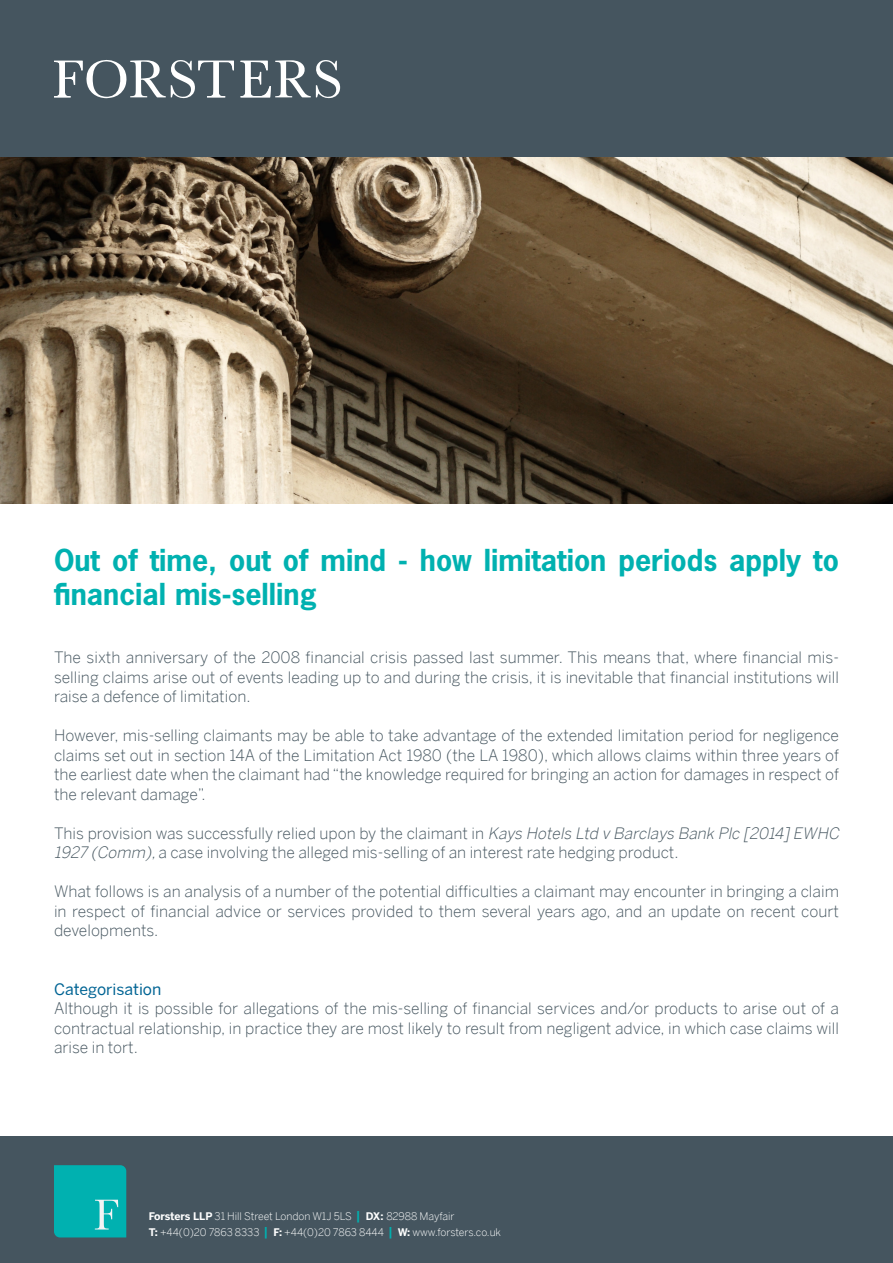
<style>
.page{position:relative;width:893px;height:1263px;background:#fff}
.page>*{position:absolute;margin:0;border:0;box-sizing:border-box;transform-origin:0 0}
.t1{font:700 28.5px/34.2px "News Gothic Std";color:#00b1b0}
.t2{font:300 15.75px/19.5px "Benton Sans";color:#45555f;text-align:justify}
.t3{font:15.75px "Benton Sans";color:#006494}
.t4{font:300 10.5px/15.5px "Benton Sans";letter-spacing:-.005em;color:#fff}
.s1{font-style:italic}
.s2{font-weight:700}
.s3{font-weight:700;font-size:12.3px;color:#00b1b0}
</style>
<div class="page">
<div style="left:0;top:0;width:893px;height:157px;background:#45555f"></div>
<div style="left:0;top:1136px;width:893px;height:127px;background:#45555f"></div>
<svg style="left:241px;top:60px;width:99px;height:38px"></svg>
<svg style="left:54px;top:60px;width:180px;height:38px"></svg>
<svg style="left:54px;top:1165px;width:72px;height:72px;background:#09b3b2"></svg>
<img style="left:0;top:157px;width:893px;height:347px">
<p class="t1" style="left:54px;top:542px;width:786px">Out of time, out of mind - how limitation periods apply to financial mis-selling</p>
<p class="t2" style="left:54px;top:647px;width:786px">The sixth anniversary of the 2008 financial crisis passed last summer. This means that, where financial mis&shy;selling claims arise out of events leading up to and during the crisis, it is inevitable that financial institutions will raise a defence of limitation.</p>
<p class="t2" style="left:54px;top:725px;width:786px">However, mis-selling claimants may be able to take advantage of the extended limitation period for negligence claims set out in section 14A of the Limitation Act 1980 (the LA 1980), which allows claims within three years of the earliest date when the claimant had “the knowledge required for bringing an action for damages in respect of the relevant damage”.</p>
<p class="t2" style="left:54px;top:823px;width:790px">This provision was successfully relied upon by the claimant in <span class="s1">Kays Hotels Ltd v Barclays Bank Plc [2014]EWHC<br>1927 (Comm),</span>a case involving the alleged mis-selling of an interest rate hedging product.</p>
<p class="t2" style="left:54px;top:881px;width:786px">What follows is an analysis of a number of the potential difficulties a claimant may encounter in bringing a claim in respect of financial advice or services provided to them several years ago, and an update on recent court developments.</p>
<p class="t3" style="left:54px;top:980px;width:109px">Categorisation</p>
<p class="t2" style="left:54px;top:998px;width:786px">Although it is possible for allegations of the mis-selling of financial services and/or products to arise out of a contractual relationship, in practice they are most likely to result from negligent advice, in which case claims will arise in tort.</p>
<p class="t4" style="left:149px;top:1208px;width:354px"><span class="s2">Forsters LLP</span> 31 Hill Street London W1J 5LS <span class="s3">|</span> <span class="s2">DX:</span> 82988 Mayfair<br><span class="s2">T:</span> +44(0)20 7863 8333 <span class="s3">|</span> <span class="s2">F:</span> +44(0)20 7863 8444 <span class="s3">|</span> <span class="s2">W:</span> www.forsters.co.uk</p>
</div>
